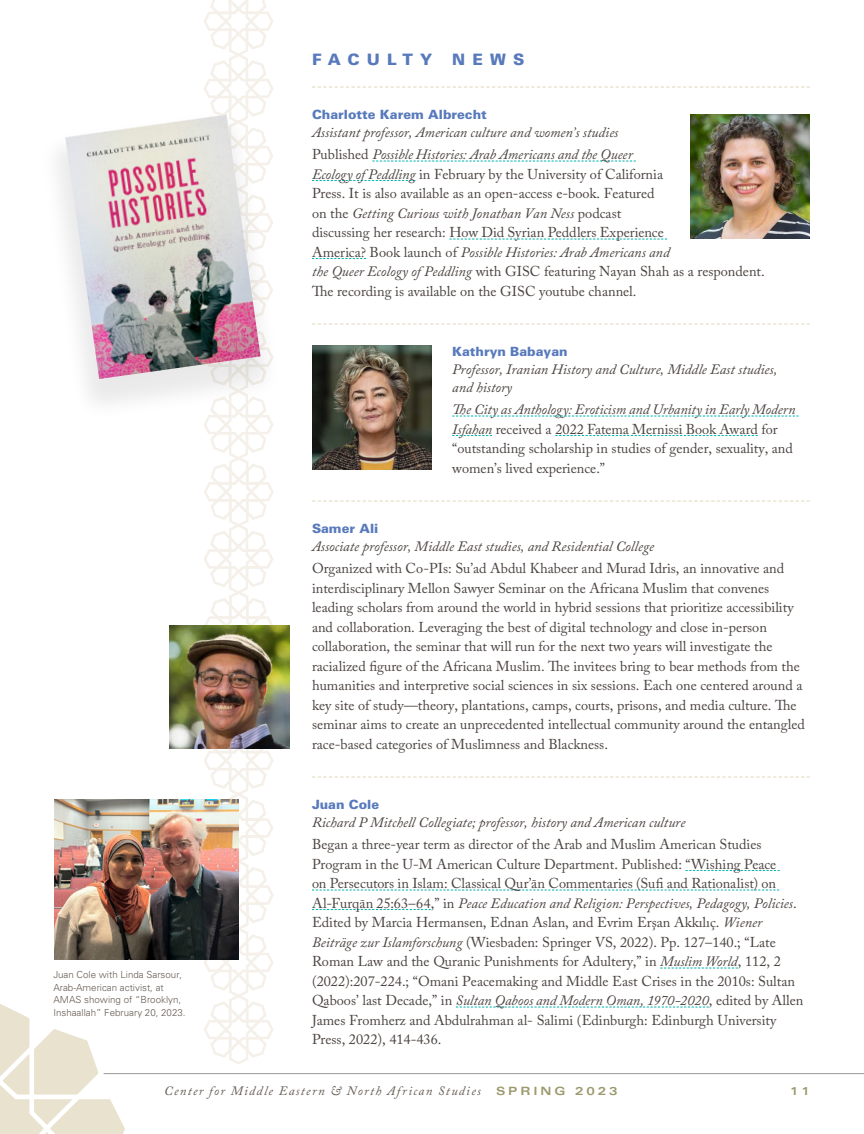
<style>
.page{position:relative;width:864px;height:1134px;background:#fff}
.page>*{position:absolute;margin:0;border:0;box-sizing:border-box;transform-origin:0 0}
.HEADING_75_Univers{font:900 15.75px "Univers LT Std";letter-spacing:.44em;color:#587abc}
.HEADING_75_Univers-2{font:900 15.75px "Univers LT Std";letter-spacing:.46em;color:#587abc}
.Body_Text{font:14.25px/19.5px "Adobe Caslon Pro";color:#4a423f}
.Body_Text_Italic{font:italic 14.25px/18px "Adobe Caslon Pro";color:#4a423f}
.t1{font:italic 12.9px "Adobe Caslon Pro";letter-spacing:.105em;color:#655b52}
.Faculty_Name_for_Fac{font:900 12.75px "Univers LT Std";color:#587abc}
.t2{font:700 expanded 11.4px "Univers LT Std";color:#9b9a6d}
.t3{font:300 9.75px/12.8px "Univers LT Std";color:#655b52}
.s1{font-style:italic}
.s2{font-family:"Univers LT Std";font-weight:700;font-style:normal;font-stretch:expanded;font-size:11.4px;color:#9b9a6d}
</style>
<div class="page">
<hr style="left:0;top:1073px;width:864px;height:1px;background:#989c97">
<svg style="left:0;top:1004px;width:133px;height:130px"></svg>
<svg style="left:202px;top:0;width:72px;height:1065px"></svg>
<svg style="left:312px;top:86px;width:498px;height:2px"></svg>
<svg style="left:372px;top:161px;width:264px;height:1px"></svg>
<svg style="left:312px;top:180px;width:103px;height:1px"></svg>
<svg style="left:449px;top:239px;width:218px;height:1px"></svg>
<svg style="left:312px;top:258px;width:54px;height:1px"></svg>
<svg style="left:312px;top:323px;width:498px;height:2px"></svg>
<svg style="left:452px;top:416px;width:347px;height:1px"></svg>
<svg style="left:452px;top:435px;width:40px;height:1px"></svg>
<svg style="left:555px;top:435px;width:203px;height:1px"></svg>
<svg style="left:312px;top:500px;width:498px;height:2px"></svg>
<svg style="left:312px;top:776px;width:498px;height:2px"></svg>
<svg style="left:686px;top:870px;width:94px;height:1px"></svg>
<svg style="left:312px;top:890px;width:467px;height:1px"></svg>
<svg style="left:312px;top:909px;width:119px;height:1px"></svg>
<svg style="left:660px;top:968px;width:78px;height:1px"></svg>
<svg style="left:456px;top:1007px;width:253px;height:1px"></svg>
<img style="left:54px;top:799px;width:184px;height:160px">
<div style="left:38px;top:108px;width:245px;height:315px;background:#000;opacity:.09"></div>
<img style="left:65px;top:114px;width:196px;height:265px">
<img style="left:312px;top:346px;width:120px;height:123px">
<img style="left:170px;top:625px;width:120px;height:124px">
<img style="left:690px;top:114px;width:120px;height:124px">
<p class="HEADING_75_Univers" style="left:312px;top:50px;width:122px">FACULTY</p>
<p class="HEADING_75_Univers-2" style="left:452px;top:50px;width:74px">NEWS</p>
<p class="Faculty_Name_for_Fac" style="left:312px;top:106px;width:176px">Charlotte Karem Albrecht</p>
<p class="Body_Text_Italic" style="left:312px;top:123px;width:308px">Assistant professor, American culture and women’s studies</p>
<p class="Body_Text" style="left:312px;top:144px;width:454px">Published <span class="s1">Possible Histories: Arab Americans and the Queer<br>Ecology of Peddling</span> in February by the University of California<br>Press. It is also available as an open-access e-book. Featured<br>on the <span class="s1">Getting Curious with Jonathan Van Ness</span> podcast<br>discussing her research: How Did Syrian Peddlers Experience<br>America? Book launch of <span class="s1">Possible Histories: Arab Americans and<br>the Queer Ecology of Peddling</span> with GISC featuring Nayan Shah as a respondent.<br>The recording is available on the GISC youtube channel.</p>
<p class="Faculty_Name_for_Fac" style="left:452px;top:343px;width:117px">Kathryn Babayan</p>
<p class="Body_Text_Italic" style="left:452px;top:360px;width:327px">Professor, Iranian History and Culture, Middle East studies, and history</p>
<p class="Body_Text" style="left:452px;top:399px;width:345px"><span class="s1">The City as Anthology: Eroticism and Urbanity in Early Modern Isfahan</span> received a 2022 Fatema Mernissi Book Award for “outstanding scholarship in studies of gender, sexuality, and women’s lived experience.”</p>
<p class="t3" style="left:53px;top:968px;width:134px">Juan Cole with Linda Sarsour,<br>Arab-American activist, at<br>AMAS showing of “Brooklyn,<br>Inshaallah” February 20, 2023.</p>
<p class="Faculty_Name_for_Fac" style="left:312px;top:520px;width:68px">Samer Ali</p>
<p class="Body_Text_Italic" style="left:312px;top:537px;width:344px">Associate professor, Middle East studies, and Residential College</p>
<p class="Body_Text" style="left:312px;top:558px;width:494px">Organized with Co-PIs: Su’ad Abdul Khabeer and Murad Idris, an innovative and interdisciplinary Mellon Sawyer Seminar on the Africana Muslim that convenes leading scholars from around the world in hybrid sessions that prioritize accessibility and collaboration. Leveraging the best of digital technology and close in-person collaboration, the seminar that will run for the next two years will investigate the racialized figure of the Africana Muslim. The invitees bring to bear methods from the humanities and interpretive social sciences in six sessions. Each one centered around a key site of study—theory, plantations, camps, courts, prisons, and media culture. The seminar aims to create an unprecedented intellectual community around the entangled race-based categories of Muslimness and Blackness.</p>
<p class="Faculty_Name_for_Fac" style="left:312px;top:796px;width:69px">Juan Cole</p>
<p class="Body_Text_Italic" style="left:312px;top:813px;width:375px">Richard P Mitchell Collegiate; professor, history and American culture</p>
<p class="Body_Text" style="left:312px;top:834px;width:493px">Began a three-year term as director of the Arab and Muslim American Studies Program in the U-M American Culture Department. Published: “Wishing Peace<br>on Persecutors in Islam: Classical Qur’ān Commentaries (Sufi and Rationalist) on Al-Furqān 25:63–64,” in <span class="s1">Peace Education and Religion: Perspectives, Pedagogy, Policies</span>.<br>Edited by Marcia Hermansen, Ednan Aslan, and Evrim Erşan Akkılıç. <span class="s1">Wiener Beiträge zur Islamforschung</span> (Wiesbaden: Springer VS, 2022). Pp. 127–140.; “Late Roman Law and the Quranic Punishments for Adultery,” in <span class="s1">Muslim World</span>, 112, 2 (2022):207-224.; “Omani Peacemaking and Middle East Crises in the 2010s: Sultan Qaboos’ last Decade,” in <span class="s1">Sultan Qaboos and Modern Oman, 1970-2020</span>, edited by Allen James Fromherz and Abdulrahman al- Salimi (Edinburgh: Edinburgh University Press, 2022), 414-436.</p>
<p class="t1" style="left:164px;top:1083px;width:455px">Center for Middle Eastern &amp; North African Studies <span class="s2">SPRING 2023</span></p>
<p class="t2" style="left:790px;top:1085px;width:21px">1 1</p>
</div>
